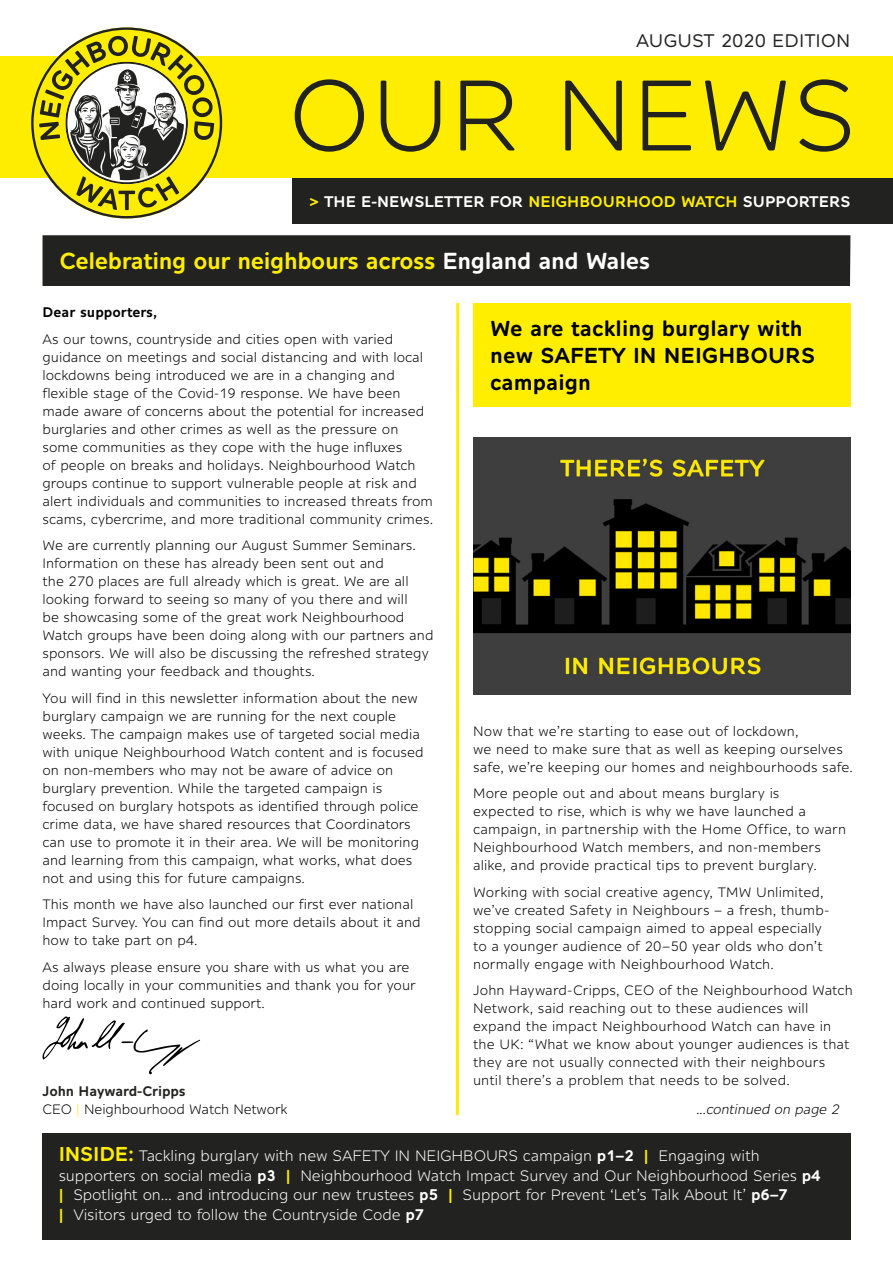
<style>
.page{position:relative;width:893px;height:1263px;background:#fff}
.page>*{position:absolute;margin:0;border:0;box-sizing:border-box;transform-origin:0 0}
.t1{font:600 22.5px "Alleyn";letter-spacing:-.02em;color:#ffed00}
.t2{font:600 21px/27px "Alleyn";color:#000}
.t3{font:18px "Alleyn";color:#222221}
.t4{font:15px/19.5px "Alleyn";letter-spacing:-.01em;color:#fff}
.t5{font:600 15px "Alleyn";color:#fff}
.t6{font:13.5px/18px "Alleyn";color:#000}
.t7{font:italic 13.5px "Alleyn";letter-spacing:-.01em;color:#000}
.t8{font:600 13.5px "Alleyn";color:#000}
.s1{color:#ffed00}
.s2{color:#fff}
.s3{font-weight:600;color:#222221}
.s4{font-weight:600;font-size:19.5px;color:#ffed00}
.s5{font-weight:600}
.s6{font-weight:600;color:#ffed00}
</style>
<div class="page">
<div style="left:42px;top:1133px;width:808px;height:107px;background:#222221"></div>
<div style="left:292px;top:178px;width:601px;height:46px;background:#222221"></div>
<div style="left:0;top:56px;width:893px;height:122px;background:#ffed00"></div>
<svg style="left:31px;top:27px;width:191px;height:191px"></svg>
<svg style="left:295px;top:79px;width:555px;height:73px"></svg>
<div style="left:43px;top:235px;width:807px;height:51px;background:#222221"></div>
<hr style="left:456px;top:303px;width:3px;height:812px;background:#ffed00">
<svg style="left:42px;top:1016px;width:158px;height:59px"></svg>
<img style="left:473px;top:438px;width:377px;height:256px">
<div style="left:473px;top:303px;width:377px;height:104px;background:#fe0"></div>
<h3 class="t3" style="left:636px;top:30px;width:216px">AUGUST 2020 EDITION</h3>
<p class="t5" style="left:309px;top:192px;width:542px"><span class="s1">&gt;</span> THE E-NEWSLETTER FOR <span class="s1">NEIGHBOURHOOD WATCH</span> SUPPORTERS</p>
<h1 class="t1" style="left:60px;top:247px;width:592px">Celebrating our neighbours across <span class="s2">England and Wales</span></h1>
<p class="t8" style="left:43px;top:304px;width:116px">Dear supporters,</p>
<p class="t6" style="left:43px;top:330px;width:392px">As our towns, countryside and cities open with varied guidance on meetings and social distancing and with local lockdowns being introduced we are in a changing and flexible stage of the Covid-19 response. We have been made aware of concerns about the potential for increased burglaries and other crimes as well as the pressure on some communities as they cope with the huge influxes<br>of people on breaks and holidays. Neighbourhood Watch groups continue to support vulnerable people at risk and alert individuals and communities to increased threats from scams, cybercrime, and more traditional community crimes.</p>
<p class="t6" style="left:43px;top:536px;width:392px">We are currently planning our August Summer Seminars.<br>Information on these has already been sent out and<br>the 270 places are full already which is great. We are all looking forward to seeing so many of you there and will<br>be showcasing some of the great work Neighbourhood Watch groups have been doing along with our partners and sponsors. We will also be discussing the refreshed strategy and wanting your feedback and thoughts.</p>
<p class="t6" style="left:43px;top:689px;width:383px">You will find in this newsletter information about the new burglary campaign we are running for the next couple weeks. The campaign makes use of targeted social media with unique Neighbourhood Watch content and is focused on non-members who may not be aware of advice on burglary prevention. While the targeted campaign is focused on burglary hotspots as identified through police crime data, we have shared resources that Coordinators can use to promote it in their area. We will be monitoring and learning from this campaign, what works, what does not and using this for future campaigns.</p>
<p class="t6" style="left:43px;top:895px;width:380px">This month we have also launched our first ever national<br>Impact Survey. You can find out more details about it and how to take part on p4.</p>
<p class="t6" style="left:43px;top:958px;width:375px">As always please ensure you share with us what you are doing locally in your communities and thank you for your hard work and continued support.</p>
<h2 class="t2" style="left:490px;top:314px;width:327px">We are tackling burglary with new SAFETY IN NEIGHBOURS campaign</h2>
<p class="t6" style="left:473px;top:722px;width:381px">Now that we’re starting to ease out of lockdown,<br>we need to make sure that as well as keeping ourselves safe, we’re keeping our homes and neighbourhoods safe.</p>
<p class="t6" style="left:473px;top:784px;width:375px">More people out and about means burglary is<br>expected to rise, which is why we have launched a campaign, in partnership with the Home Office, to warn Neighbourhood Watch members, and non-members alike, and provide practical tips to prevent burglary.</p>
<p class="t6" style="left:473px;top:883px;width:358px">Working with social creative agency, TMW Unlimited, we’ve created Safety in Neighbours – a fresh, thumb&shy;stopping social campaign aimed to appeal especially to a younger audience of 20–50 year olds who don’t normally engage with Neighbourhood Watch.</p>
<p class="t6" style="left:473px;top:981px;width:381px">John Hayward-Cripps, CEO of the Neighbourhood Watch Network, said reaching out to these audiences will expand the impact Neighbourhood Watch can have in the UK: “What we know about younger audiences is that they are not usually connected with their neighbours until there’s a problem that needs to be solved.</p>
<p class="t6" style="left:43px;top:1082px;width:247px"><span class="s3">John Hayward-Cripps<br></span>CEO <span class="s1">|</span> Neighbourhood Watch Network</p>
<p class="t7" style="left:696px;top:1101px;width:145px">...continued on page 2</p>
<p class="t4" style="left:59px;top:1146px;width:763px"><span class="s4">INSIDE:</span> Tackling burglary with new SAFETY IN NEIGHBOURS campaign <span class="s5">p1–2</span> <span class="s6">|</span> Engaging with supporters on social media <span class="s5">p3</span> <span class="s6">|</span> Neighbourhood Watch Impact Survey and Our Neighbourhood Series <span class="s5">p4 </span><span class="s6">|</span> Spotlight on... and introducing our new trustees <span class="s5">p5</span> <span class="s6">|</span> Support for Prevent ‘Let’s Talk About It’ <span class="s5">p6–7<br></span><span class="s6">|</span> Visitors urged to follow the Countryside Code <span class="s5">p7</span></p>
</div>
